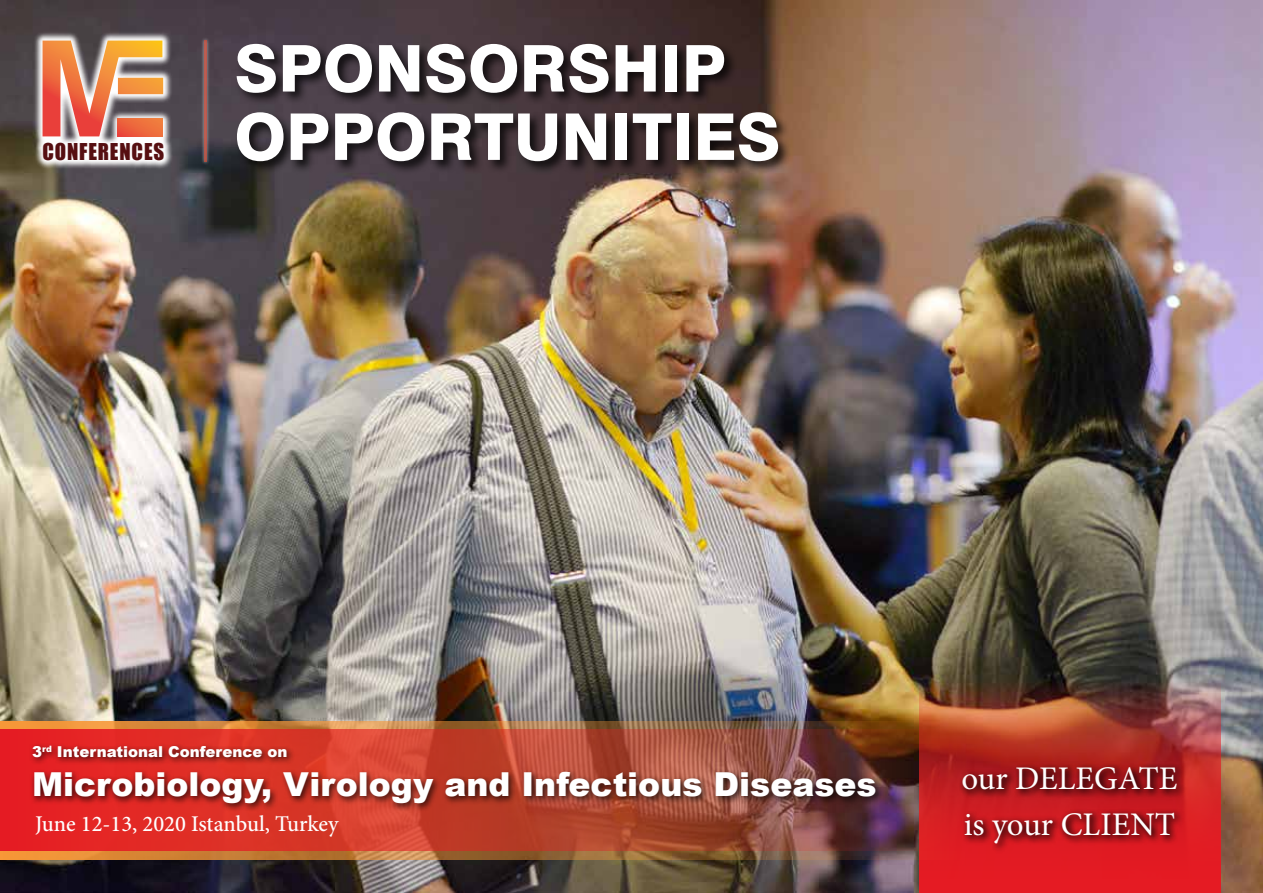
<style>
.page{position:relative;width:1263px;height:893px;background:#fff}
.page>*{position:absolute;margin:0;border:0;box-sizing:border-box;transform-origin:0 0}
.t1{font:800 64.5px "Swiss 721 BT";color:#fff}
.t2{font:900 33px "Arial";color:#fff}
.t3{font:33px/45.6px "Minion Pro";color:#fff}
.t4{font:500 22.5px "Minion Pro";color:#fff}
.t5{font:21.45px "Impact";letter-spacing:.04em;color:#560f11}
.t6{font:900 15px "Arial";color:#fff}
</style>
<div class="page">
<img style="left:0;top:0;width:1263px;height:893px">
<div style="left:235px;top:42px;width:557px;height:133px;background:#000;opacity:.75"></div>
<svg style="left:33px;top:31px;width:140px;height:139px"></svg>
<svg style="left:118px;top:136px;width:44px;height:1px"></svg>
<svg style="left:43px;top:41px;width:120px;height:95px;background:#cf8564"></svg>
<img style="left:918px;top:680px;width:302px;height:213px">
<div style="left:958px;top:762px;width:229px;height:92px;background:#e01b22"></div>
<div style="left:958px;top:763px;width:228px;height:88px;background:#000;opacity:.75"></div>
<img style="left:0;top:721px;width:966px;height:139px">
<svg style="left:0;top:729px;width:966px;height:121px;background:#b7362c"></svg>
<div style="left:201px;top:37px;width:9px;height:128px;background:#fff;opacity:.75"></div>
<hr style="left:205px;top:41px;width:2px;height:121px;background:#bb594e">
<div style="left:29px;top:742px;width:855px;height:70px;background:#000;opacity:.75"></div>
<p class="t5" style="left:43px;top:134px;width:123px">CONFERENCES</p>
<h1 class="t1" style="left:234px;top:29px;width:493px">SPONSORSHIP</h1>
<h1 class="t1" style="left:234px;top:98px;width:548px">OPPORTUNITIES</h1>
<p class="t6" style="left:32px;top:742px;width:257px">3<sup>rd</sup> International Conference on</p>
<p class="t2" style="left:32px;top:764px;width:846px">Microbiology, Virology and Infectious Diseases</p>
<p class="t4" style="left:35px;top:809px;width:305px">June 12-13, 2020 Istanbul, Turkey</p>
<p class="t3" style="left:961px;top:756px;width:218px">our DELEGATE is your CLIENT</p>
</div>
